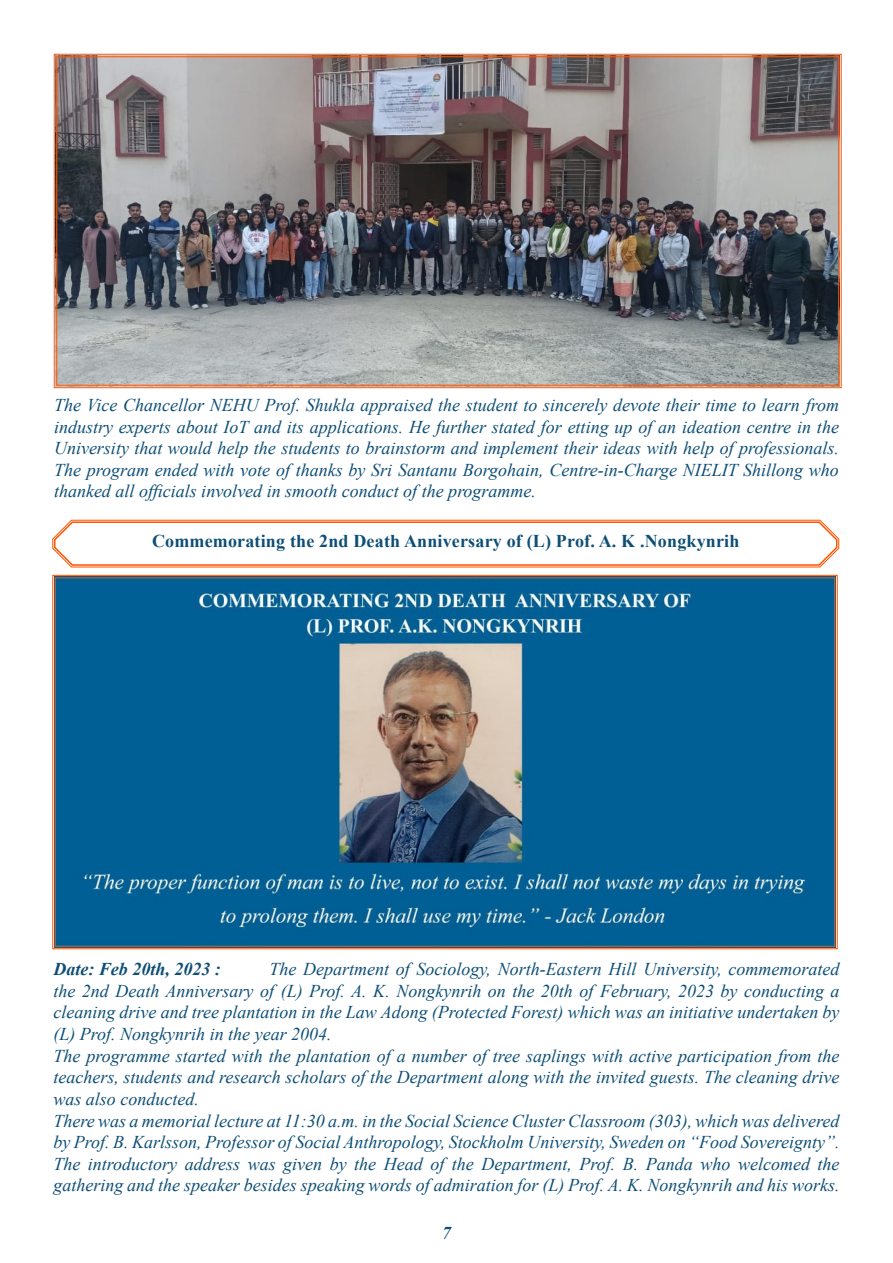
<style>
.page{position:relative;width:893px;height:1263px;background:#fff}
.page>*{position:absolute;margin:0;border:0;box-sizing:border-box;transform-origin:0 0}
.t1{font:italic 18px/21.6px "Times New Roman";color:#0d4e76;text-align:justify}
.t2{font:700 18px "Times New Roman";letter-spacing:.01em;color:#0d4e76}
.t3{font:italic 700 18px "Times New Roman";color:#0d4e76}
</style>
<div class="page">
<img style="left:54px;top:54px;width:788px;height:334px">
<svg style="left:52px;top:519px;width:787px;height:49px"></svg>
<svg style="left:52px;top:575px;width:786px;height:374px;background:#1e6892"></svg>
<p class="t1" style="left:54px;top:394px;width:786px">The Vice Chancellor NEHU Prof. Shukla appraised the student to sincerely devote their time to learn from industry experts about IoT and its applications. He further stated for etting up of an ideation centre in the University that would help the students to brainstorm and implement their ideas with help of professionals.<br>The program ended with vote of thanks by Sri Santanu Borgohain, Centre-in-Charge NIELIT Shillong who thanked all officials involved in smooth conduct of the programme.</p>
<p class="t2" style="left:152px;top:528px;width:589px">Commemorating the 2nd Death Anniversary of (L) Prof. A. K .Nongkynrih</p>
<p class="t3" style="left:53px;top:956px;width:169px">Date: Feb 20th, 2023 :</p>
<p class="t1" style="left:53px;top:958px;width:788px;text-indent:216px">The Department of Sociology, North-Eastern Hill University, commemorated the 2nd Death Anniversary of (L) Prof. A. K. Nongkynrih on the 20th of February, 2023 by conducting a cleaning drive and tree plantation in the Law Adong (Protected Forest) which was an initiative undertaken by (L) Prof. Nongkynrih in the year 2004.</p>
<p class="t1" style="left:53px;top:1044px;width:788px">The programme started with the plantation of a number of tree saplings with active participation from the teachers, students and research scholars of the Department along with the invited guests. The cleaning drive was also conducted.</p>
<p class="t1" style="left:53px;top:1109px;width:788px">There was a memorial lecture at 11:30 a.m. in the Social Science Cluster Classroom (303), which was delivered by Prof. B. Karlsson, Professor of Social Anthropology, Stockholm University, Sweden on “Food Sovereignty”.<br>The introductory address was given by the Head of the Department, Prof. B. Panda who welcomed the gathering and the speaker besides speaking words of admiration for (L) Prof. A. K. Nongkynrih and his works.</p>
<p class="t3" style="left:442px;top:1220px;width:10px">7</p>
</div>
